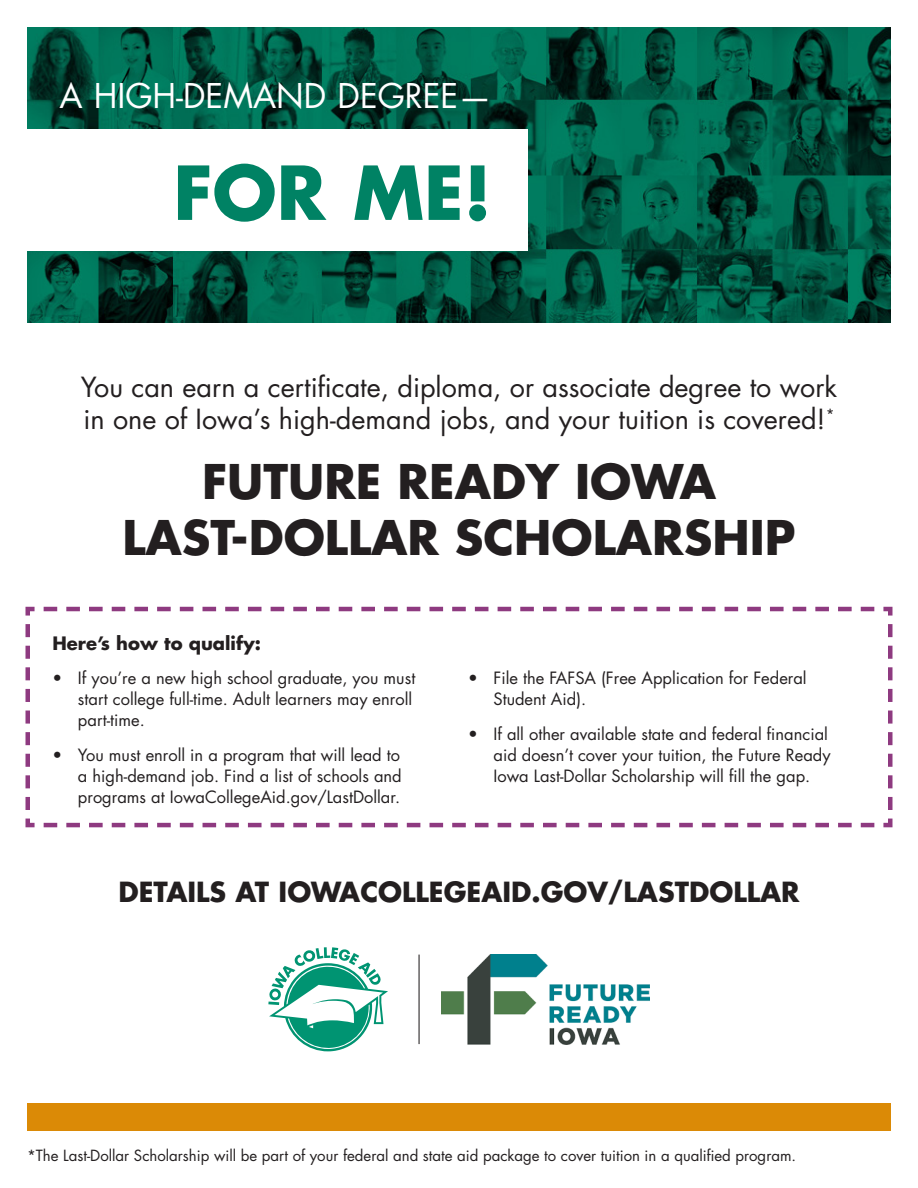
<style>
.page{position:relative;width:918px;height:1188px;background:#fff}
.page>*{position:absolute;margin:0;border:0;box-sizing:border-box;transform-origin:0 0}
.t1{font:700 72.3px "Futura Std";color:#008264}
.t2{font:700 46.5px "Futura Std";color:#231f20}
.t3{font:33.15px "Futura Std";color:#fff}
.t4{font:27px/32.4px "Futura Std";color:#231f20}
.t5{font:700 27px "Futura Std";color:#231f20}
.t6{font:700 18px "Futura Std";color:#231f20}
.t7{font:16.5px/21px "Futura Std";color:#231f20}
.t8{font:15px "Futura Std";color:#231f20}
</style>
<div class="page">
<div style="left:27px;top:1104px;width:864px;height:27px;background:#db8a06"></div>
<svg style="left:268px;top:947px;width:120px;height:104px"></svg>
<hr style="left:419px;top:955px;width:1px;height:89px;background:#231f20">
<img style="left:441px;top:955px;width:209px;height:89px">
<svg style="left:25px;top:606px;width:868px;height:222px"></svg>
<img style="left:27px;top:27px;width:864px;height:296px">
<div style="left:21px;top:130px;width:507px;height:121px;background:#fff"></div>
<p class="t3" style="left:59px;top:74px;width:434px">A HIGH-DEMAND DEGREE—</p>
<p class="t1" style="left:173px;top:145px;width:320px">FOR ME!</p>
<p class="t4" style="left:81px;top:371px;width:758px">You can earn a certificate, diploma, or associate degree to work in one of Iowa’s high-demand jobs, and your tuition is covered!<sup>*</sup></p>
<p class="t2" style="left:202px;top:450px;width:515px">FUTURE READY IOWA</p>
<p class="t2" style="left:122px;top:506px;width:675px">LAST-DOLLAR SCHOLARSHIP</p>
<p class="t6" style="left:52px;top:631px;width:210px">Here’s how to qualify:</p>
<p class="t7" style="left:78px;top:668px;width:339px;text-indent:-26px">• If you’re a new high school graduate, you must start college full-time. Adult learners may enroll part-time.</p>
<p class="t7" style="left:78px;top:744px;width:325px;text-align:justify;text-indent:-26px">• You must enroll in a program that will lead to a high-demand job. Find a list of schools and programs at IowaCollegeAid.gov/LastDollar.</p>
<p class="t7" style="left:494px;top:668px;width:315px;text-indent:-26px">• File the FAFSA (Free Application for Federal<br>Student Aid).</p>
<p class="t7" style="left:494px;top:723px;width:339px;text-indent:-26px">• If all other available state and federal financial aid doesn’t cover your tuition, the Future Ready<br>Iowa Last-Dollar Scholarship will fill the gap.</p>
<p class="t5" style="left:118px;top:874px;width:683px">DETAILS AT IOWACOLLEGEAID.GOV/LASTDOLLAR</p>
<p class="t8" style="left:27px;top:1146px;width:771px">*The Last-Dollar Scholarship will be part of your federal and state aid package to cover tuition in a qualified program.</p>
</div>
